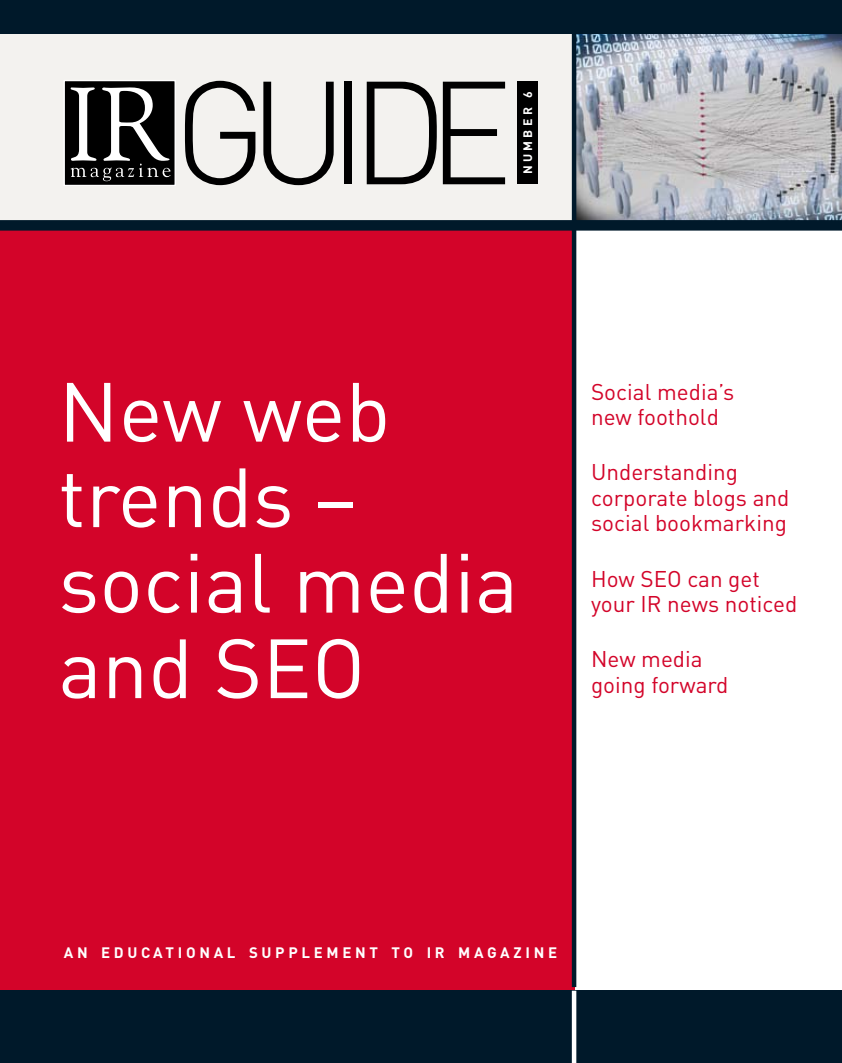
<style>
.page{position:relative;width:842px;height:1063px;background:#fff}
.page>*{position:absolute;margin:0;border:0;box-sizing:border-box;transform-origin:0 0}
.t1{font:300 144.15px "DIN";letter-spacing:-.13em;color:#000}
.t2{font:82.5px/85.5px "DIN";color:#fff}
.t3{font:22.5px/25.5px "DIN";color:#d30429}
.t4{font:700 15px "DIN";letter-spacing:.245em;color:#fff}
.t5{font:700 12.15px "DIN";letter-spacing:.27em;color:#fff}
</style>
<div class="page">
<div style="left:0;top:33px;width:574px;height:192px;background:#f3f2ef"></div>
<img style="left:576px;top:34px;width:266px;height:186px">
<div style="left:0;top:225px;width:575px;height:838px;background:#d30429"></div>
<div style="left:0;top:0;width:842px;height:34px;background:#00192a"></div>
<div style="left:0;top:220px;width:842px;height:11px;background:#00192a"></div>
<div style="left:0;top:990px;width:842px;height:73px;background:#00192a"></div>
<hr style="left:572px;top:0;width:4px;height:987px;background:#00192a">
<hr style="left:572px;top:991px;width:4px;height:72px;background:#fff">
<div style="left:64px;top:81px;width:111px;height:104px;background:#000"></div>
<svg style="left:71px;top:87px;width:100px;height:94px"></svg>
<div style="left:63px;top:80px;width:113px;height:106px;border:1px solid #fff"></div>
<div style="left:517px;top:82px;width:20px;height:102px;background:#000"></div>
<h1 class="t1" style="left:173px;top:44px;width:341px">GUIDE</h1>
<p class="t5" style="left:520px;top:174px;width:84px;rotate:-90deg">NUMBER 6</p>
<h2 class="t2" style="left:58px;top:368px;width:461px">New web trends – social media and SEO</h2>
<p class="t3" style="left:591px;top:378px;width:145px">Social media’s new foothold</p>
<p class="t3" style="left:591px;top:459px;width:200px">Understanding corporate blogs and social bookmarking</p>
<p class="t3" style="left:591px;top:565px;width:208px">How SEO can get your IR news noticed</p>
<p class="t3" style="left:591px;top:646px;width:139px">New media going forward</p>
<p class="t4" style="left:64px;top:943px;width:373px">AN EDUCATI ONAL SUPPLEMENT TO IR</p>
<p class="t4" style="left:458px;top:943px;width:100px">MAGAZI NE</p>
</div>
